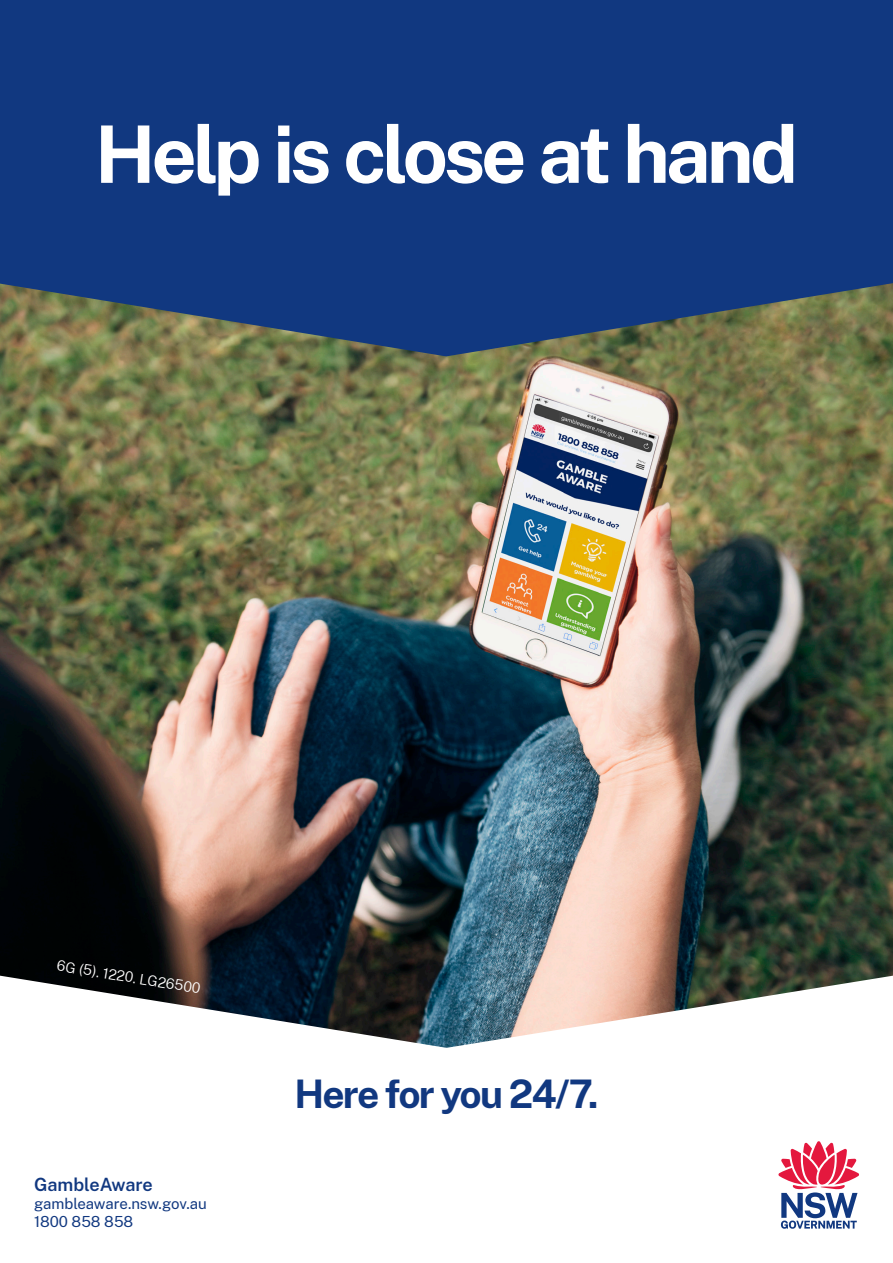
<style>
.page{position:relative;width:893px;height:1263px;background:#fff}
.page>*{position:absolute;margin:0;border:0;box-sizing:border-box;transform-origin:0 0}
.t1{font:700 79.35px "Public Sans";letter-spacing:-.055em;color:#fff}
.t2{font:700 38.7px "Public Sans";letter-spacing:-.05em;color:#113880}
.t3{font:600 18px "Public Sans";color:#113880}
.t4{font:15px/18px "Public Sans";letter-spacing:-.005em;color:#113880}
.t5{font:300 14.25px "Public Sans";color:#fff}
</style>
<div class="page">
<img style="left:0;top:356px;width:893px;height:617px">
<svg style="left:0;top:0;width:893px;height:356px;background:#1b3e7a"></svg>
<svg style="left:0;top:973px;width:893px;height:256px"></svg>
<svg style="left:778px;top:1141px;width:81px;height:87px"></svg>
<h1 class="t1" style="left:95px;top:96px;width:705px">Help is close at hand</h1>
<p class="t5" style="left:58px;top:956px;width:147px;rotate:9deg">6G (5). 1220. LG26500</p>
<p class="t3" style="left:34px;top:1171px;width:120px">GambleAware</p>
<p class="t4" style="left:34px;top:1194px;width:174px">gambleaware.nsw.gov.au<br>1800 858 858</p>
<h2 class="t2" style="left:294px;top:1065px;width:305px">Here for you 24/7.</h2>
</div>
